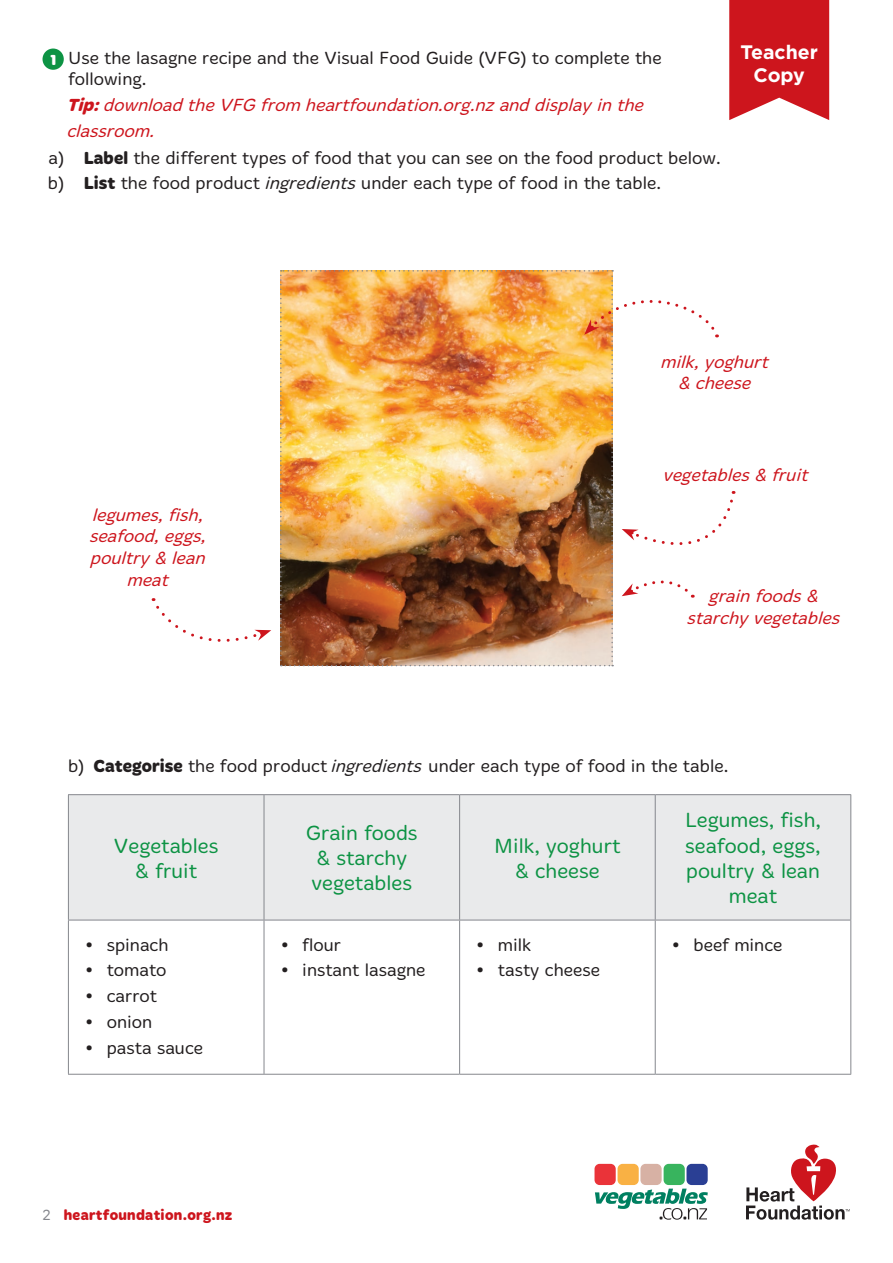
<style>
.page{position:relative;width:893px;height:1263px;background:#fff}
.page>*{position:absolute;margin:0;border:0;box-sizing:border-box;transform-origin:0 0}
.t1{font:300 21px/25.2px "Merge";color:#0d9344;text-align:center}
.t2{font:700 19.5px/23.4px "Gotham";color:#fff;text-align:center}
.t3{font:300 18px/21.6px "Merge";color:#231f20}
.t4{font:italic 300 18px/21.6px "Merge";color:#cd151d;text-align:center}
.t5{font:700 15px "Merge";letter-spacing:.02em;color:#cd151d}
.s1{font-weight:700;font-size:15px;color:#fff}
.s2{font-weight:700}
.s3{font-style:italic}
.s4{font-weight:300;color:#85878d}
</style>
<div class="page">
<svg style="left:746px;top:1144px;width:104px;height:76px"></svg>
<div style="left:686px;top:1164px;width:22px;height:21px;background:#2a3f94;border-radius:5px"></div>
<div style="left:664px;top:1164px;width:21px;height:21px;background:#38b45e;border-radius:5px"></div>
<div style="left:640px;top:1164px;width:22px;height:21px;background:#d7b1a4;border-radius:5px"></div>
<div style="left:617px;top:1164px;width:22px;height:21px;background:#f9b144;border-radius:5px"></div>
<div style="left:594px;top:1164px;width:22px;height:21px;background:#ea3339;border-radius:5px"></div>
<svg style="left:595px;top:1188px;width:113px;height:32px"></svg>
<div style="left:43px;top:49px;width:21px;height:21px;background:#0d9344;border-radius:50%"></div>
<div style="left:69px;top:795px;width:781px;height:125px;background:#e9eaeb"></div>
<hr style="left:68px;top:920px;width:1px;height:154px;background:#85878d">
<hr style="left:264px;top:920px;width:1px;height:154px;background:#85878d">
<hr style="left:459px;top:920px;width:1px;height:154px;background:#85878d">
<hr style="left:655px;top:920px;width:1px;height:154px;background:#85878d">
<hr style="left:850px;top:920px;width:1px;height:154px;background:#85878d">
<hr style="left:68px;top:1074px;width:196px;height:1px;background:#85878d">
<hr style="left:264px;top:1074px;width:196px;height:1px;background:#85878d">
<hr style="left:460px;top:1074px;width:195px;height:1px;background:#85878d">
<hr style="left:655px;top:1074px;width:196px;height:1px;background:#85878d">
<hr style="left:68px;top:794px;width:196px;height:1px;background:#85878d">
<hr style="left:68px;top:795px;width:1px;height:125px;background:#85878d">
<hr style="left:264px;top:794px;width:196px;height:1px;background:#85878d">
<hr style="left:264px;top:795px;width:1px;height:125px;background:#85878d">
<hr style="left:460px;top:794px;width:195px;height:1px;background:#85878d">
<hr style="left:459px;top:795px;width:1px;height:125px;background:#85878d">
<hr style="left:655px;top:794px;width:196px;height:1px;background:#85878d">
<hr style="left:655px;top:795px;width:1px;height:125px;background:#85878d">
<hr style="left:850px;top:795px;width:1px;height:125px;background:#85878d">
<hr style="left:68px;top:920px;width:196px;height:1px;background:#85878d">
<hr style="left:264px;top:920px;width:196px;height:1px;background:#85878d">
<hr style="left:460px;top:920px;width:195px;height:1px;background:#85878d">
<hr style="left:655px;top:920px;width:196px;height:1px;background:#85878d">
<svg style="left:729px;top:0;width:100px;height:120px"></svg>
<img style="left:280px;top:270px;width:455px;height:396px">
<svg style="left:153px;top:598px;width:118px;height:44px"></svg>
<p class="t3" style="left:68px;top:47px;width:595px;text-indent:-18px"><span class="s1">1</span> Use the lasagne recipe and the Visual Food Guide (VFG) to complete the following.</p>
<p class="t4" style="left:66px;top:95px;width:584px"><span class="s2">Tip:</span>downloadtheVFG from heartfoundation.org.nzanddisplayinthe</p>
<p class="t4" style="left:66px;top:121px;width:95px">classroom.</p>
<p class="t3" style="left:49px;top:147px;width:674px">a) <span class="s2">Label</span> the different types of food that you can see on the food product below.</p>
<p class="t3" style="left:48px;top:173px;width:615px">b) <span class="s2">List</span> the food product <span class="s3">ingredients</span>under each type of food in the table.</p>
<p class="t2" style="left:741px;top:40px;width:79px">Teacher<br>Copy</p>
<p class="t4" style="left:660px;top:351px;width:114px">milk,yoghurt &amp; cheese</p>
<p class="t4" style="left:89px;top:504px;width:123px">legumes,fish, seafood,eggs, poultry&amp; lean meat</p>
<p class="t4" style="left:662px;top:464px;width:152px">vegetables&amp; fruit</p>
<p class="t4" style="left:687px;top:585px;width:160px">grainfoods&amp; starchyvegetables</p>
<p class="t3" style="left:68px;top:755px;width:662px">b) <span class="s2">Categorise</span> the food product <span class="s3">ingredients</span> under each type of food in the table.</p>
<p class="t1" style="left:114px;top:833px;width:106px">Vegetables &amp; fruit</p>
<p class="t3" style="left:85px;top:934px;width:85px"><span class="s2">•</span> spinach</p>
<p class="t3" style="left:85px;top:960px;width:83px"><span class="s2">•</span> tomato</p>
<p class="t3" style="left:85px;top:986px;width:73px"><span class="s2">•</span> carrot</p>
<p class="t3" style="left:85px;top:1011px;width:68px"><span class="s2">•</span> onion</p>
<p class="t3" style="left:85px;top:1037px;width:119px"><span class="s2">•</span> pasta sauce</p>
<p class="t1" style="left:306px;top:821px;width:113px;text-align:left">Grain foods &amp; starchy vegetables</p>
<p class="t3" style="left:281px;top:934px;width:62px"><span class="s2">•</span> flour</p>
<p class="t3" style="left:281px;top:960px;width:146px"><span class="s2">•</span> instant lasagne</p>
<p class="t1" style="left:494px;top:833px;width:128px">Milk, yoghurt &amp; cheese</p>
<p class="t3" style="left:477px;top:934px;width:56px"><span class="s2">•</span> milk</p>
<p class="t3" style="left:477px;top:960px;width:125px"><span class="s2">•</span> tasty cheese</p>
<p class="t1" style="left:685px;top:808px;width:138px">Legumes, fish, seafood, eggs, poultry &amp; lean meat</p>
<p class="t3" style="left:672px;top:934px;width:112px"><span class="s2">•</span> beef mince</p>
<p class="t5" style="left:43px;top:1207px;width:191px"><span class="s4">2</span> heartfoundation.org.nz</p>
</div>
